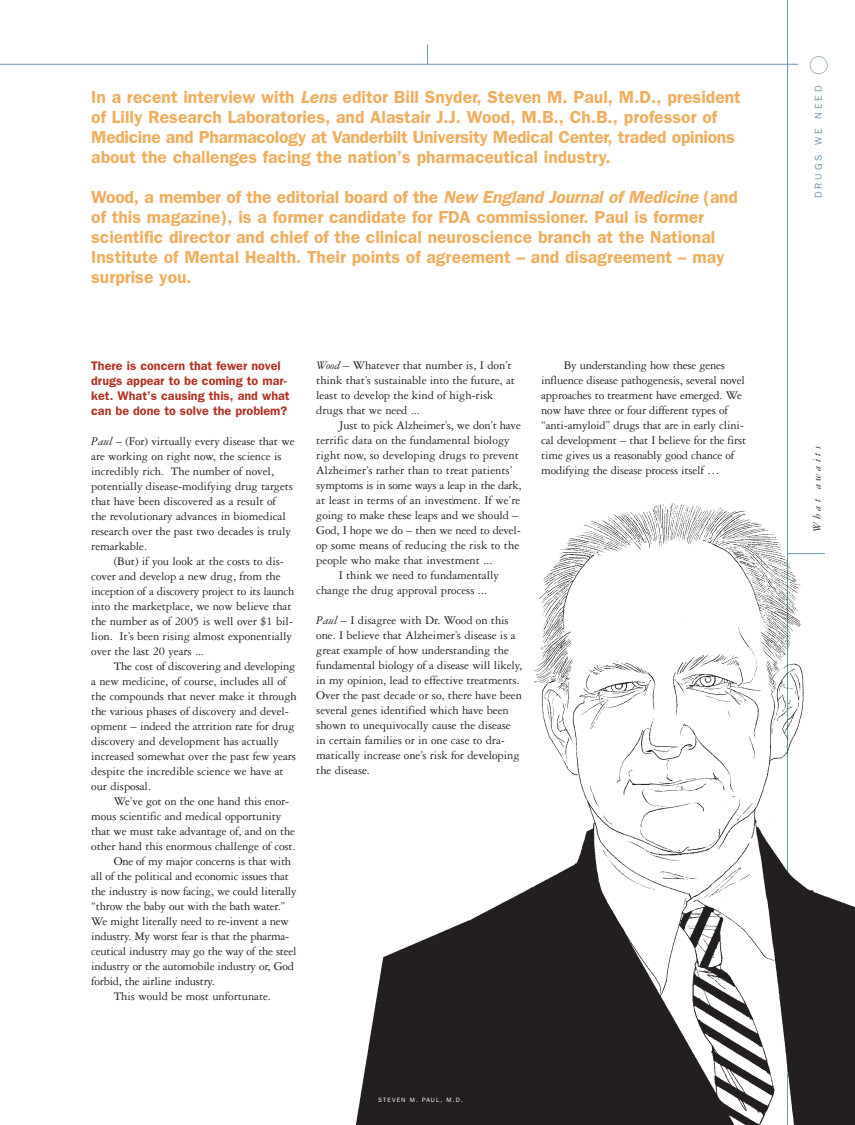
<style>
.page{position:relative;width:855px;height:1125px;background:#fff}
.page>*{position:absolute;margin:0;border:0;box-sizing:border-box;transform-origin:0 0}
.t1{font:600 17.5px/20px "Franklin Gothic";color:#efaf5e}
.t2{font:12.5px/15px "Garamond Three";letter-spacing:-.005em;color:#231f20}
.t3{font:600 12.5px/15px "Franklin Gothic";color:#b23326}
.t4{font:12.5px "Garamond Three";letter-spacing:-.025em;color:#231f20}
.t5{font:italic 11.25px "Garamond Three";letter-spacing:.29em;color:#231f20}
.t6{font:10px "Franklin Gothic";letter-spacing:.3em;color:#6c98ac}
.t7{font:6.25px "Franklin Gothic";letter-spacing:.18em;color:#fff}
.s1{font-style:italic}
</style>
<div class="page">
<hr style="left:787px;top:0;width:1px;height:1125px;background:#6c98ac">
<hr style="left:0;top:64px;width:798px;height:1px;background:#6c98ac">
<svg style="left:427px;top:44px;width:1px;height:20px"></svg>
<div style="left:810px;top:56px;width:18px;height:18px;border:1px solid #6c98ac;border-radius:50%"></div>
<img style="left:355px;top:495px;width:500px;height:630px">
<p class="t1" style="left:91px;top:87px;width:651px">In a recent interview with <span class="s1">Lens</span> editor Bill Snyder, Steven M. Paul, M.D., president of Lilly Research Laboratories, and Alastair J.J. Wood, M.B., Ch.B., professor of Medicine and Pharmacology at Vanderbilt University Medical Center, traded opinions about the challenges facing the nation’s pharmaceutical industry.</p>
<p class="t1" style="left:91px;top:187px;width:648px">Wood, a member of the editorial board of the <span class="s1">New England Journal of Medicine</span> (and of this magazine), is a former candidate for FDA commissioner. Paul is former scientific director and chief of the clinical neuroscience branch at the National Institute of Mental Health. Their points of agreement – and disagreement – may surprise you.</p>
<p class="t3" style="left:91px;top:358px;width:200px">There is concern that fewer novel drugs appear to be coming to mar&shy;ket. What’s causing this, and what can be done to solve the problem?</p>
<p class="t2" style="left:91px;top:435px;width:205px"><span class="s1">Paul</span> – (For) virtually every disease that we are working on right now, the science is incredibly rich. The number of novel, potentially disease-modifying drug targets that have been discovered as a result of<br>the revolutionary advances in biomedical research over the past two decades is truly remarkable.</p>
<p class="t2" style="left:91px;top:555px;width:205px;text-indent:22px">(But) if you look at the costs to dis&shy;cover and develop a new drug, from the inception of a discovery project to its launch into the marketplace, we now believe that the number as of 2005 is well over $1 bil&shy;lion. It’s been rising almost exponentially over the last 20 years ...</p>
<p class="t2" style="left:91px;top:660px;width:207px;text-indent:22px">The cost of discovering and developing a new medicine, of course, includes all of the compounds that never make it through the various phases of discovery and devel&shy;opment – indeed the attrition rate for drug discovery and development has actually increased somewhat over the past few years despite the incredible science we have at our disposal.</p>
<p class="t2" style="left:114px;top:795px;width:177px">We’ve got on the one hand this enor-</p>
<p class="t2" style="left:91px;top:810px;width:192px">mous scientific and medical opportunity</p>
<p class="t2" style="left:91px;top:825px;width:205px">that we must take advantage of, and on the</p>
<p class="t2" style="left:91px;top:840px;width:206px">other hand this enormous challenge of cost.</p>
<p class="t2" style="left:114px;top:855px;width:179px">One of my major concerns is that with</p>
<p class="t2" style="left:91px;top:870px;width:199px">all of the political and economic issues that</p>
<p class="t2" style="left:91px;top:885px;width:207px">the industry is now facing, we could literally</p>
<p class="t2" style="left:91px;top:900px;width:196px">“throw the baby out with the bath water.”</p>
<p class="t2" style="left:91px;top:915px;width:199px">We might literally need to re-invent a new</p>
<p class="t2" style="left:91px;top:930px;width:200px">industry. My worst fear is that the pharma-</p>
<p class="t2" style="left:91px;top:945px;width:207px">ceutical industry may go the way of the steel</p>
<p class="t2" style="left:91px;top:960px;width:204px">industry or the automobile industry or, God</p>
<p class="t2" style="left:91px;top:975px;width:125px">forbid, the airline industry.</p>
<p class="t2" style="left:114px;top:990px;width:159px">This would be most unfortunate.</p>
<p class="t2" style="left:316px;top:359px;width:200px"><span class="s1">Wood</span> – Whatever that number is, I don’t think that’s sustainable into the future, at least to develop the kind of high-risk drugs that we need ...</p>
<p class="t2" style="left:339px;top:419px;width:184px">Just to pick Alzheimer’s, we don’t have</p>
<p class="t2" style="left:316px;top:434px;width:195px">terrific data on the fundamental biology</p>
<p class="t2" style="left:316px;top:449px;width:204px">right now, so developing drugs to prevent</p>
<p class="t2" style="left:316px;top:464px;width:198px">Alzheimer’s rather than to treat patients’</p>
<p class="t4" style="left:316px;top:481px;width:207px">symptoms is in some ways a leap in the dark,</p>
<p class="t2" style="left:316px;top:494px;width:206px">at least in terms of an investment. If we’re</p>
<p class="t2" style="left:316px;top:509px;width:204px">going to make these leaps and we should –</p>
<p class="t2" style="left:316px;top:524px;width:206px">God, I hope we do – then we need to devel-</p>
<p class="t2" style="left:316px;top:539px;width:204px">op some means of reducing the risk to the</p>
<p class="t2" style="left:316px;top:554px;width:178px">people who make that investment ...</p>
<p class="t2" style="left:339px;top:569px;width:162px">I think we need to fundamentally</p>
<p class="t2" style="left:316px;top:584px;width:172px">change the drug approval process ...</p>
<p class="t2" style="left:316px;top:614px;width:207px"><span class="s1">Paul</span> – I disagree with Dr. Wood on this one. I believe that Alzheimer’s disease is a great example of how understanding the fundamental biology of a disease will likely, in my opinion, lead to effective treatments.<br>Over the past decade or so, there have been several genes identified which have been shown to unequivocally cause the disease in certain families or in one case to dra&shy;matically increase one’s risk for developing the disease.</p>
<p class="t2" style="left:541px;top:359px;width:207px;text-indent:22px">By understanding how these genes influence disease pathogenesis, several novel approaches to treatment have emerged. We now have three or four different types of “anti-amyloid” drugs that are in early clini&shy;cal development – that I believe for the first time gives us a reasonably good chance of modifying the disease process itself …</p>
<p class="t7" style="left:378px;top:1096px;width:86px">STEVEN M. PAUL, M.D.</p>
<p class="t6" style="left:813px;top:198px;width:114px;rotate:-90deg">DRUGS WE NEED</p>
<p class="t5" style="left:813px;top:532px;width:88px;rotate:-90deg">What awaits</p>
</div>
